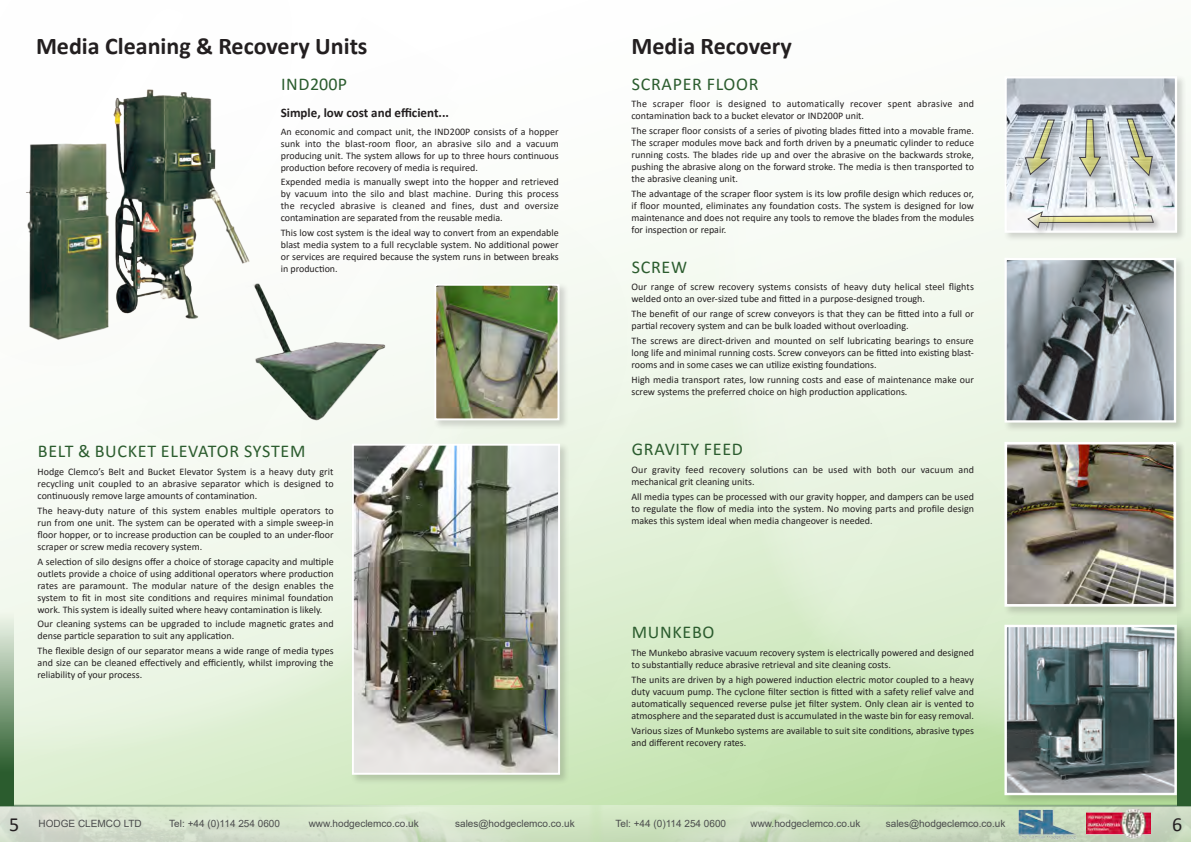
<style>
.page{position:relative;width:1191px;height:842px;background:#fff}
.page>*{position:absolute;margin:0;border:0;box-sizing:border-box;transform-origin:0 0}
.t1{font:700 24px "Calibri";color:#231f20}
.t2{font:20px "Calibri";color:#231f20}
.t3{font:18px "Calibri";letter-spacing:.04em;color:#2b5c2e}
.t4{font:18px "Calibri";letter-spacing:.02em;color:#2b5c2e}
.t5{font:700 13px "Calibri";color:#231f20}
.t6{font:10px/12px "Calibri";color:#231f20;text-align:justify}
.t7{font:10px "Arial";color:#4b4c4d}
.s1{font-family:"Calibri";font-size:20px;color:#231f20}
</style>
<div class="page">
<hr style="left:0;top:805px;width:597px;height:2px;background:#2b5c2e">
<hr style="left:598px;top:805px;width:593px;height:2px;background:#2b5c2e">
<img style="left:4px;top:89px;width:389px;height:339px">
<div style="left:350px;top:442px;width:220px;height:342px;background:#231f20;opacity:.18"></div>
<img style="left:355px;top:447px;width:202px;height:325px">
<div style="left:352px;top:444px;width:208px;height:331px;border:2px solid #fff"></div>
<div style="left:1002px;top:75px;width:184px;height:167px;background:#231f20;opacity:.18"></div>
<img style="left:1007px;top:79px;width:167px;height:151px">
<div style="left:1004px;top:76px;width:173px;height:157px;border:2px solid #fff"></div>
<div style="left:1024px;top:118px;width:39px;height:65px;background:#231f20;opacity:.75"></div>
<svg style="left:1025px;top:120px;width:29px;height:55px;background:#bbc0b4"></svg>
<div style="left:1027px;top:211px;width:135px;height:26px;background:#231f20;opacity:.75"></div>
<svg style="left:1027px;top:212px;width:126px;height:16px"></svg>
<div style="left:1126px;top:117px;width:35px;height:67px;background:#231f20;opacity:.75"></div>
<svg style="left:1126px;top:119px;width:26px;height:57px"></svg>
<div style="left:1078px;top:118px;width:31px;height:67px;background:#231f20;opacity:.75"></div>
<svg style="left:1079px;top:119px;width:21px;height:58px"></svg>
<div style="left:1002px;top:256px;width:183px;height:176px;background:#231f20;opacity:.18"></div>
<img style="left:1007px;top:261px;width:166px;height:159px">
<div style="left:1004px;top:258px;width:172px;height:165px;border:2px solid #fff"></div>
<div style="left:433px;top:282px;width:136px;height:148px;background:#231f20;opacity:.18"></div>
<img style="left:437px;top:287px;width:119px;height:130px">
<div style="left:434px;top:284px;width:125px;height:136px;border:2px solid #fff"></div>
<div style="left:1002px;top:440px;width:183px;height:176px;background:#231f20;opacity:.18"></div>
<img style="left:1008px;top:446px;width:164px;height:157px">
<div style="left:1004px;top:442px;width:172px;height:165px;border:3px solid #fff"></div>
<div style="left:1002px;top:623px;width:184px;height:182px;background:#231f20;opacity:.18"></div>
<img style="left:1007px;top:628px;width:166px;height:164px">
<div style="left:1004px;top:625px;width:172px;height:170px;border:2px solid #fff"></div>
<div style="left:0;top:806px;width:605px;height:36px;background:linear-gradient(to bottom,#ddedd2,#cedac6)"></div>
<div style="left:586px;top:806px;width:605px;height:36px;background:linear-gradient(to bottom,#d3e8c4,#c6d6ba)"></div>
<img style="left:1086px;top:807px;width:64px;height:32px">
<img style="left:1018px;top:805px;width:64px;height:37px">
<svg style="left:1176px;top:612px;width:15px;height:194px;background:#698f66"></svg>
<svg style="left:0;top:612px;width:14px;height:193px;background:#7d9d7c"></svg>
<h1 class="t1" style="left:36px;top:29px;width:333px">Media Cleaning &amp; Recovery Units</h1>
<h1 class="t1" style="left:631px;top:29px;width:162px">Media Recovery</h1>
<h3 class="t4" style="left:281px;top:71px;width:68px">IND200P</h3>
<h3 class="t5" style="left:281px;top:103px;width:170px">Simple, low cost and efficient...</h3>
<p class="t6" style="left:281px;top:125px;width:279px">An economic and compact unit, the IND200P consists of a hopper sunk into the blast-room floor, an abrasive silo and a vacuum producing unit. The system allows for up to three hours continuous production before recovery of media is required.</p>
<p class="t6" style="left:281px;top:176px;width:280px">Expended media is manually swept into the hopper and retrieved by vacuum into the silo and blast machine. During this process the recycled abrasive is cleaned and fines, dust and oversize contamination are separated from the reusable media.</p>
<p class="t6" style="left:281px;top:227px;width:279px">This low cost system is the ideal way to convert from an expendable blast media system to a full recyclable system. No additional power or services are required because the system runs in between breaks in production.</p>
<h3 class="t3" style="left:632px;top:71px;width:128px">SCRAPER FLOOR</h3>
<p class="t6" style="left:631px;top:98px;width:344px">The scraper floor is designed to automatically recover spent abrasive and contamination back to a bucket elevator or IND200P unit.</p>
<p class="t6" style="left:631px;top:125px;width:344px">The scraper floor consists of a series of pivoting blades fitted into a movable frame.<br>The scraper modules move back and forth driven by a pneumatic cylinder to reduce running costs. The blades ride up and over the abrasive on the backwards stroke, pushing the abrasive along on the forward stroke. The media is then transported to the abrasive cleaning unit.</p>
<p class="t6" style="left:631px;top:187px;width:344px">The advantage of the scraper floor system is its low profile design which reduces or, if floor mounted, eliminates any foundation costs. The system is designed for low maintenance and does not require any tools to remove the blades from the modules for inspection or repair.</p>
<h3 class="t3" style="left:632px;top:254px;width:57px">SCREW</h3>
<p class="t6" style="left:631px;top:281px;width:344px">Our range of screw recovery systems consists of heavy duty helical steel flights welded onto an over-sized tube and fitted in a purpose-designed trough.</p>
<p class="t6" style="left:631px;top:307px;width:344px">The benefit of our range of screw conveyors is that they can be fitted into a full or partial recovery system and can be bulk loaded without overloading.</p>
<p class="t6" style="left:631px;top:334px;width:344px">The screws are direct-driven and mounted on self lubricating bearings to ensure long life and minimal running costs. Screw conveyors can be fitted into existing blast&shy;rooms and in some cases we can utilize existing foundations.</p>
<p class="t6" style="left:631px;top:373px;width:344px">High media transport rates, low running costs and ease of maintenance make our screw systems the preferred choice on high production applications.</p>
<h3 class="t3" style="left:38px;top:439px;width:269px">BELT &amp; BUCKET ELEVATOR SYSTEM</h3>
<p class="t6" style="left:38px;top:465px;width:298px">Hodge Clemco’s Belt and Bucket Elevator System is a heavy duty grit recycling unit coupled to an abrasive separator which is designed to continuously remove large amounts of contamination.</p>
<p class="t6" style="left:38px;top:504px;width:298px">The heavy-duty nature of this system enables multiple operators to run from one unit. The system can be operated with a simple sweep-in floor hopper, or to increase production can be coupled to an under-floor scraper or screw media recovery system.</p>
<p class="t6" style="left:38px;top:555px;width:298px">A selection of silo designs offer a choice of storage capacity and multiple outlets provide a choice of using additional operators where production rates are paramount. The modular nature of the design enables the system to fit in most site conditions and requires minimal foundation work. This system is ideally suited where heavy contamination is likely.</p>
<p class="t6" style="left:38px;top:618px;width:298px">Our cleaning systems can be upgraded to include magnetic grates and dense particle separation to suit any application.</p>
<p class="t6" style="left:38px;top:645px;width:297px">The flexible design of our separator means a wide range of media types and size can be cleaned effectively and efficiently, whilst improving the reliability of your process.</p>
<h3 class="t3" style="left:632px;top:437px;width:113px">GRAVITY FEED</h3>
<p class="t6" style="left:631px;top:463px;width:344px">Our gravity feed recovery solutions can be used with both our vacuum and mechanical grit cleaning units.</p>
<p class="t6" style="left:631px;top:490px;width:344px">All media types can be processed with our gravity hopper, and dampers can be used to regulate the flow of media into the system. No moving parts and profile design makes this system ideal when media changeover is needed.</p>
<h3 class="t3" style="left:632px;top:620px;width:84px">MUNKEBO</h3>
<p class="t6" style="left:631px;top:646px;width:344px">The Munkebo abrasive vacuum recovery system is electrically powered and designed to substantially reduce abrasive retrieval and site cleaning costs.</p>
<p class="t6" style="left:631px;top:673px;width:344px">The units are driven by a high powered induction electric motor coupled to a heavy duty vacuum pump. The cyclone filter section is fitted with a safety relief valve and automatically sequenced reverse pulse jet filter system. Only clean air is vented to atmosphere and the separated dust is accumulated in the waste bin for easy removal.</p>
<p class="t6" style="left:631px;top:724px;width:344px">Various sizes of Munkebo systems are available to suit site conditions, abrasive types and different recovery rates.</p>
<p class="t7" style="left:9px;top:817px;width:134px"><span class="s1">5</span> HODGE CLEMCO LTD</p>
<p class="t7" style="left:169px;top:817px;width:112px">Tel: +44 (0)114 254 0600</p>
<p class="t7" style="left:309px;top:817px;width:112px">www.hodgeclemco.co.uk</p>
<p class="t7" style="left:455px;top:817px;width:121px">sales@hodgeclemco.co.uk</p>
<p class="t7" style="left:615px;top:817px;width:112px">Tel: +44 (0)114 254 0600</p>
<p class="t7" style="left:750px;top:817px;width:112px">www.hodgeclemco.co.uk</p>
<p class="t7" style="left:885px;top:817px;width:121px">sales@hodgeclemco.co.uk</p>
<h2 class="t2" style="left:1172px;top:811px;width:12px">6</h2>
</div>
